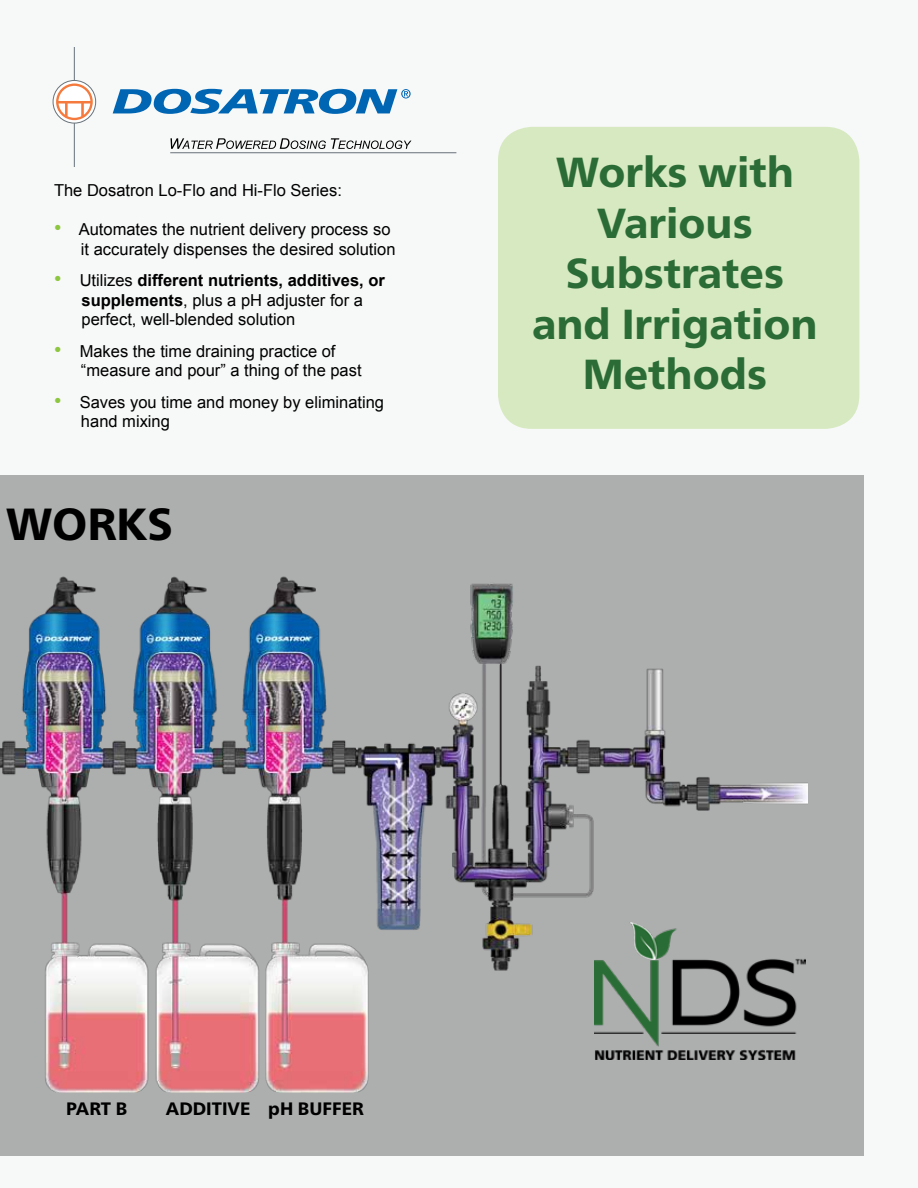
<style>
.page{position:relative;width:918px;height:1188px;background:#f7f8f8}
.page>*{position:absolute;margin:0;border:0;box-sizing:border-box;transform-origin:0 0}
.t1{font:800 45px "Frutiger Neue LT Pro";color:#000}
.t2{font:800 42px/50.4px "Frutiger Neue LT Pro";color:#2b6c36;text-align:center}
.t3{font:800 18px "Frutiger Neue LT Pro";color:#000}
.t4{font:16.5px/19.5px "Arial";color:#000}
.s1{font-size:21px;color:#8dc63f}
.s2{font-weight:700}
</style>
<div class="page">
<div style="left:0;top:475px;width:864px;height:681px;background:#adaeae"></div>
<hr style="left:74px;top:47px;width:1px;height:120px;background:#68737a">
<svg style="left:53px;top:80px;width:43px;height:43px"></svg>
<div style="left:53px;top:80px;width:43px;height:43px;border:1px solid #68737a;border-radius:50%"></div>
<svg style="left:56px;top:83px;width:37px;height:37px"></svg>
<svg style="left:113px;top:89px;width:298px;height:25px"></svg>
<svg style="left:170px;top:138px;width:241px;height:11px"></svg>
<hr style="left:170px;top:152px;width:286px;height:1px;background:#68737a">
<div style="left:498px;top:127px;width:361px;height:302px;background:#d7e9c1;border-radius:34px"></div>
<img style="left:0;top:576px;width:807px;height:516px">
<p class="t4" style="left:54px;top:181px;width:289px">The Dosatron Lo-Flo and Hi-Flo Series:</p>
<p class="t4" style="left:81px;top:220px;width:316px;text-indent:-27px"><span class="s1">•</span> Automates the nutrient delivery process so it accurately dispenses the desired solution</p>
<p class="t4" style="left:82px;top:271px;width:305px;text-indent:-28px"><span class="s1">•</span> Utilizes <span class="s2">different nutrients, additives, or supplements</span>, plus a pH adjuster for a perfect, well-blended solution</p>
<p class="t4" style="left:81px;top:341px;width:282px;text-indent:-27px"><span class="s1">•</span> Makes the time draining practice of “measure and pour” a thing of the past</p>
<p class="t4" style="left:81px;top:392px;width:305px;text-indent:-27px"><span class="s1">•</span> Saves you time and money by eliminating hand mixing</p>
<h1 class="t1" style="left:6px;top:498px;width:169px">WORKS</h1>
<h2 class="t2" style="left:532px;top:147px;width:287px">Works with<br>Various<br>Substrates and Irrigation<br>Methods</h2>
<p class="t3" style="left:66px;top:1098px;width:63px">PART B</p>
<p class="t3" style="left:166px;top:1098px;width:199px">ADDITIVE pH BUFFER</p>
</div>
